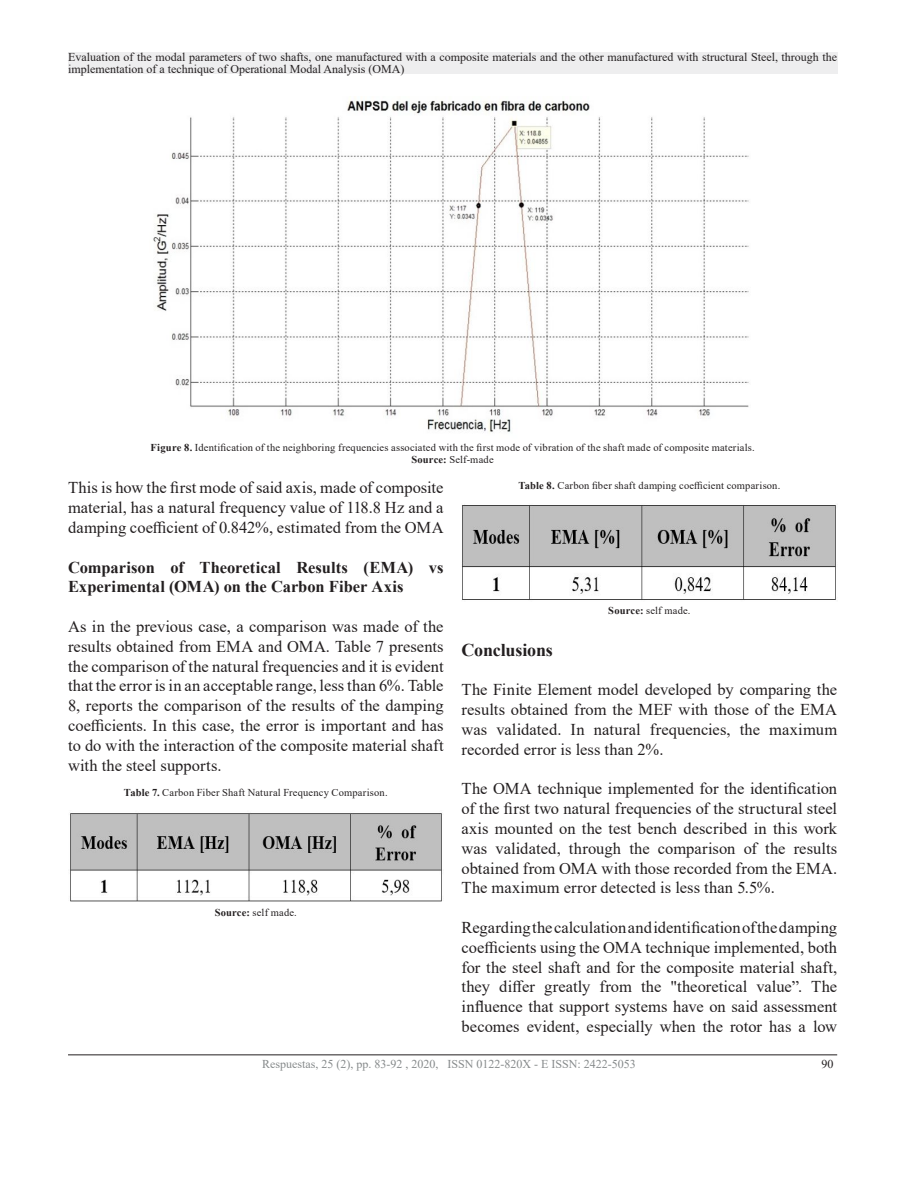
<style>
.page{position:relative;width:918px;height:1188px;background:#fff}
.page>*{position:absolute;margin:0;border:0;box-sizing:border-box;transform-origin:0 0}
.Titulos{font:700 18px "Times New Roman";letter-spacing:-.01em;color:#231f20}
.Estilo_de_párrafo_2{font:16.5px/19.8px "Times New Roman";letter-spacing:.005em;color:#231f20;text-align:justify}
.Estilo_de_párrafo_2-2{font:700 16.5px/19.8px "Times New Roman";color:#231f20}
.t1{font:12px/12px "Times New Roman";color:#231f20}
.t2{font:12px "Times New Roman";color:#868a8b}
.Estilo_de_párrafo_2-3{font:10.5px "Times New Roman";letter-spacing:.015em;color:#231f20}
.s1{font-weight:700}
</style>
<div class="page">
<div style="left:68px;top:52px;width:769px;height:21px;background:#eeeeef"></div>
<hr style="left:68px;top:1054px;width:769px;height:1px;background:#231f20">
<img style="left:153px;top:100px;width:596px;height:332px">
<img style="left:70px;top:813px;width:372px;height:89px">
<img style="left:462px;top:504px;width:374px;height:96px">
<p class="t1" style="left:68px;top:50px;width:771px">Evaluation of the modal parameters of two shafts, one manufactured with a composite materials and the other manufactured with structural Steel, through the implementation of a technique of Operational Modal Analysis (OMA)</p>
<p class="Estilo_de_párrafo_2-3" style="left:151px;top:440px;width:606px"><span class="s1">Figure 8.</span> Identification of the neighboring frequencies associated with the first mode of vibration of the shaft made of composite materials.</p>
<p class="Estilo_de_párrafo_2-3" style="left:412px;top:452px;width:84px"><span class="s1">Source:</span> Self-made</p>
<p class="Estilo_de_párrafo_2" style="left:68px;top:477px;width:377px">This is how the first mode of said axis, made of composite material, has a natural frequency value of 118.8 Hz and a damping coefficient of 0.842%, estimated from the OMA</p>
<p class="Estilo_de_párrafo_2-2" style="left:68px;top:557px;width:377px">Comparison of Theoretical Results (EMA) vs<br>Experimental (OMA) on the Carbon Fiber Axis</p>
<p class="Estilo_de_párrafo_2" style="left:68px;top:616px;width:377px">As in the previous case, a comparison was made of the results obtained from EMA and OMA. Table 7 presents the comparison of the natural frequencies and it is evident that the error is in an acceptable range, less than 6%. Table 8, reports the comparison of the results of the damping coefficients. In this case, the error is important and has to do with the interaction of the composite material shaft with the steel supports.</p>
<p class="Estilo_de_párrafo_2-3" style="left:124px;top:785px;width:265px"><span class="s1">Table 7.</span> Carbon Fiber Shaft Natural Frequency Comparison.</p>
<p class="Estilo_de_párrafo_2-3" style="left:518px;top:478px;width:263px"><span class="s1">Table 8.</span> Carbon fiber shaft damping coefficient comparison.</p>
<p class="Estilo_de_párrafo_2-3" style="left:608px;top:604px;width:84px"><span class="s1">Source:</span> self made.</p>
<p class="Titulos" style="left:462px;top:637px;width:93px">Conclusions</p>
<p class="Estilo_de_párrafo_2" style="left:462px;top:680px;width:377px">The Finite Element model developed by comparing the results obtained from the MEF with those of the EMA was validated. In natural frequencies, the maximum recorded error is less than 2%.</p>
<p class="Estilo_de_párrafo_2" style="left:462px;top:779px;width:377px">The OMA technique implemented for the identification of the first two natural frequencies of the structural steel axis mounted on the test bench described in this work was validated, through the comparison of the results obtained from OMA with those recorded from the EMA.<br>The maximum error detected is less than 5.5%.</p>
<p class="Estilo_de_párrafo_2" style="left:462px;top:917px;width:377px">Regarding the calculation and identification of the damping coefficients using the OMA technique implemented, both for the steel shaft and for the composite material shaft, they differ greatly from the "theoretical value”. The influence that support systems have on said assessment becomes evident, especially when the rotor has a low</p>
<p class="Estilo_de_párrafo_2-3" style="left:215px;top:905px;width:84px"><span class="s1">Source:</span> self made.</p>
<p class="t2" style="left:262px;top:1056px;width:375px">Respuestas, 25 (2), pp. 83-92 , 2020, ISSN 0122-820X - E ISSN: 2422-5053</p>
<p class="t1" style="left:821px;top:1058px;width:13px">90</p>
</div>
